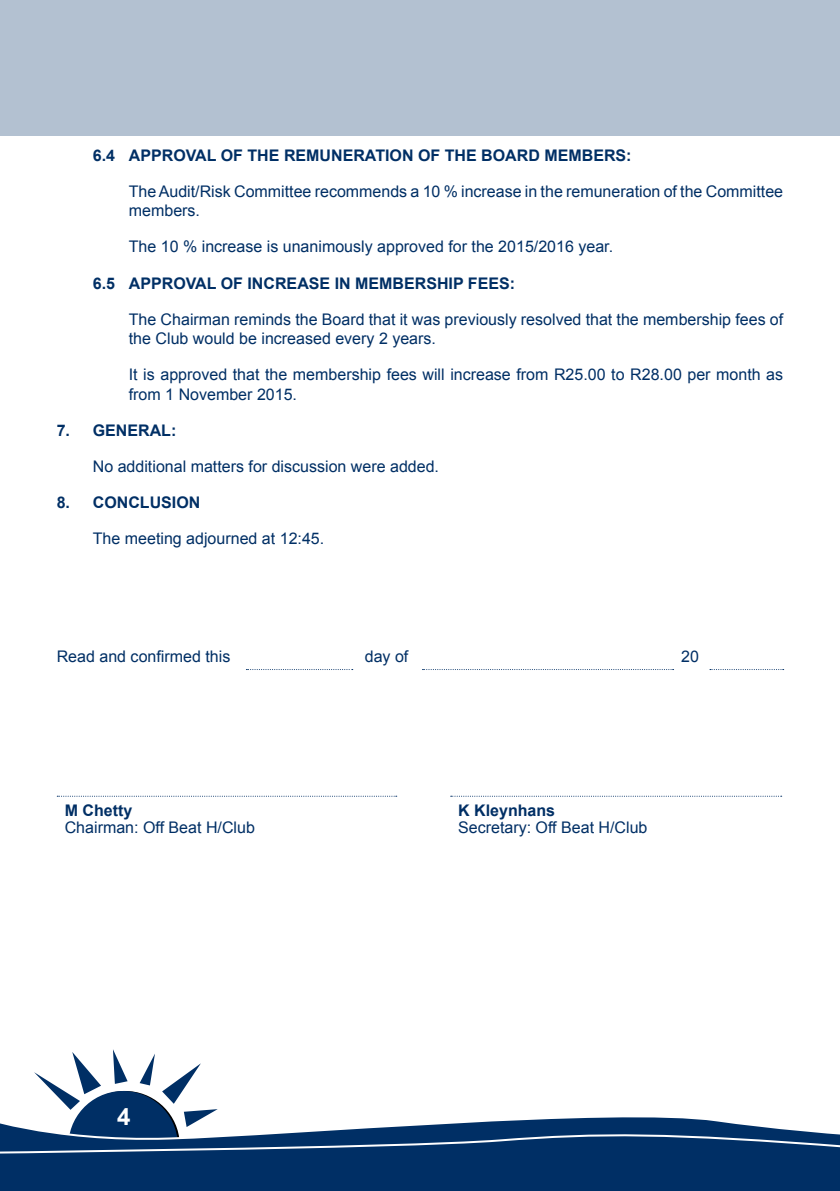
<style>
.page{position:relative;width:840px;height:1191px;background:#fff}
.page>*{position:absolute;margin:0;border:0;box-sizing:border-box;transform-origin:0 0}
.t1{font:700 24px "Arial";color:#fff}
.t2{font:16px/19.2px "Arial";color:#002f65}
.t3{font:700 16px "Arial";color:#002f65}
</style>
<div class="page">
<svg style="left:0;top:1049px;width:839px;height:142px"></svg>
<svg style="left:246px;top:669px;width:106px;height:1px"></svg>
<svg style="left:422px;top:669px;width:251px;height:1px"></svg>
<svg style="left:709px;top:669px;width:74px;height:1px"></svg>
<svg style="left:57px;top:795px;width:339px;height:1px"></svg>
<svg style="left:450px;top:795px;width:331px;height:1px"></svg>
<div style="left:0;top:0;width:839px;height:136px;background:#b3c1d1"></div>
<p class="t3" style="left:93px;top:144px;width:540px">6.4 APPROVAL OF THE REMUNERATION OF THE BOARD MEMBERS:</p>
<p class="t2" style="left:129px;top:182px;width:655px">The Audit/Risk Committee recommends a 10 % increase in the remuneration of the Committee members.</p>
<p class="t2" style="left:129px;top:237px;width:485px">The 10 % increase is unanimously approved for the 2015/2016 year.</p>
<p class="t3" style="left:93px;top:272px;width:423px">6.5 APPROVAL OF INCREASE IN MEMBERSHIP FEES:</p>
<p class="t2" style="left:129px;top:309px;width:655px">The Chairman reminds the Board that it was previously resolved that the membership fees of the Club would be increased every 2 years.</p>
<p class="t2" style="left:129px;top:365px;width:655px">It is approved that the membership fees will increase from R25.00 to R28.00 per month as from 1 November 2015.</p>
<p class="t3" style="left:57px;top:419px;width:121px">7. GENERAL:</p>
<p class="t2" style="left:93px;top:456px;width:347px">No additional matters for discussion were added.</p>
<p class="t3" style="left:57px;top:491px;width:145px">8. CONCLUSION</p>
<p class="t2" style="left:93px;top:529px;width:233px">The meeting adjourned at 12:45.</p>
<p class="t2" style="left:57px;top:646px;width:175px">Read and confirmed this</p>
<p class="t2" style="left:364px;top:646px;width:45px">day of</p>
<p class="t2" style="left:680px;top:646px;width:19px">20</p>
<p class="t3" style="left:65px;top:799px;width:69px">M Chetty</p>
<p class="t3" style="left:458px;top:799px;width:98px">K Kleynhans</p>
<p class="t2" style="left:65px;top:818px;width:192px">Chairman: Off Beat H/Club</p>
<p class="t2" style="left:458px;top:818px;width:191px">Secretary: Off Beat H/Club</p>
<h1 class="t1" style="left:117px;top:1099px;width:15px">4</h1>
</div>
